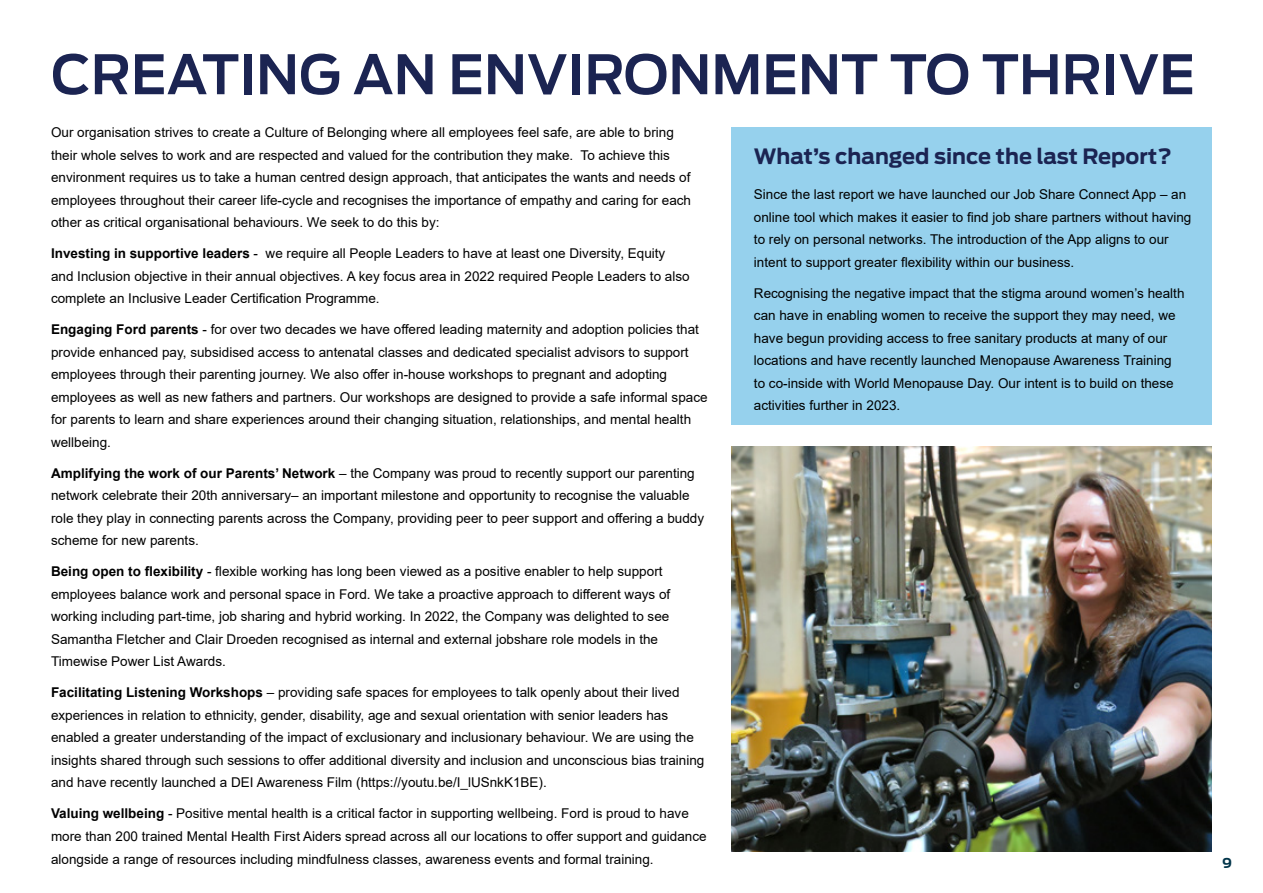
<style>
.page{position:relative;width:1263px;height:893px;background:#fff}
.page>*{position:absolute;margin:0;border:0;box-sizing:border-box;transform-origin:0 0}
.t1{font:600 54px "Ford Antenna";color:#1b2452}
.t2{font:700 21px "Ford Antenna";color:#1b2452}
.t3{font:13.5px/22.5px "Arial";color:#000}
.t4{font:700 13.5px "Ford Antenna";color:#003449}
.s1{font-weight:700}
</style>
<div class="page">
<div style="left:731px;top:128px;width:481px;height:297px;background:#96d1ed"></div>
<img style="left:731px;top:446px;width:481px;height:405px">
<p class="t1" style="left:51px;top:27px;width:1145px">CREATING AN ENVIRONMENT TO THRIVE</p>
<p class="t3" style="left:51px;top:121px;width:642px">Our organisation strives to create a Culture of Belonging where all employees feel safe, are able to bring their whole selves to work and are respected and valued for the contribution they make. To achieve this environment requires us to take a human centred design approach, that anticipates the wants and needs of employees throughout their career life-cycle and recognises the importance of empathy and caring for each other as critical organisational behaviours. We seek to do this by:</p>
<p class="t3" style="left:51px;top:242px;width:640px"><span class="s1">Investing in supportive leaders</span> - we require all People Leaders to have at least one Diversity, Equity and Inclusion objective in their annual objectives. A key focus area in 2022 required People Leaders to also complete an Inclusive Leader Certification Programme.</p>
<p class="t3" style="left:51px;top:318px;width:658px"><span class="s1">Engaging Ford parents</span> - for over two decades we have offered leading maternity and adoption policies that provide enhanced pay, subsidised access to antenatal classes and dedicated specialist advisors to support employees through their parenting journey. We also offer in-house workshops to pregnant and adopting employees as well as new fathers and partners. Our workshops are designed to provide a safe informal space for parents to learn and share experiences around their changing situation, relationships, and mental health wellbeing.</p>
<p class="t3" style="left:51px;top:462px;width:655px"><span class="s1">Amplifying the work of our Parents’ Network</span> – the Company was proud to recently support our parenting network celebrate their 20th anniversary– an important milestone and opportunity to recognise the valuable role they play in connecting parents across the Company, providing peer to peer support and offering a buddy scheme for new parents.</p>
<p class="t3" style="left:51px;top:560px;width:621px"><span class="s1">Being open to flexibility</span> - flexible working has long been viewed as a positive enabler to help support employees balance work and personal space in Ford. We take a proactive approach to different ways of working including part-time, job sharing and hybrid working. In 2022, the Company was delighted to see Samantha Fletcher and Clair Droeden recognised as internal and external jobshare role models in the Timewise Power List Awards.</p>
<p class="t3" style="left:51px;top:681px;width:655px"><span class="s1">Facilitating Listening Workshops</span> – providing safe spaces for employees to talk openly about their lived experiences in relation to ethnicity, gender, disability, age and sexual orientation with senior leaders has enabled a greater understanding of the impact of exclusionary and inclusionary behaviour. We are using the insights shared through such sessions to offer additional diversity and inclusion and unconscious bias training and have recently launched a DEI Awareness Film (https://youtu.be/I_lUSnkK1BE).</p>
<p class="t3" style="left:51px;top:802px;width:657px"><span class="s1">Valuing wellbeing</span> - Positive mental health is a critical factor in supporting wellbeing. Ford is proud to have more than 200 trained Mental Health First Aiders spread across all our locations to offer support and guidance alongside a range of resources including mindfulness classes, awareness events and formal training.</p>
<p class="t2" style="left:754px;top:137px;width:419px">What’s changed since the last Report?</p>
<p class="t3" style="left:754px;top:183px;width:439px">Since the last report we have launched our Job Share Connect App – an online tool which makes it easier to find job share partners without having to rely on personal networks. The introduction of the App aligns to our intent to support greater flexibility within our business.</p>
<p class="t3" style="left:754px;top:282px;width:432px">Recognising the negative impact that the stigma around women’s health can have in enabling women to receive the support they may need, we have begun providing access to free sanitary products at many of our locations and have recently launched Menopause Awareness Training to co-inside with World Menopause Day. Our intent is to build on these activities further in 2023.</p>
<p class="t4" style="left:1222px;top:851px;width:11px">9</p>
</div>
